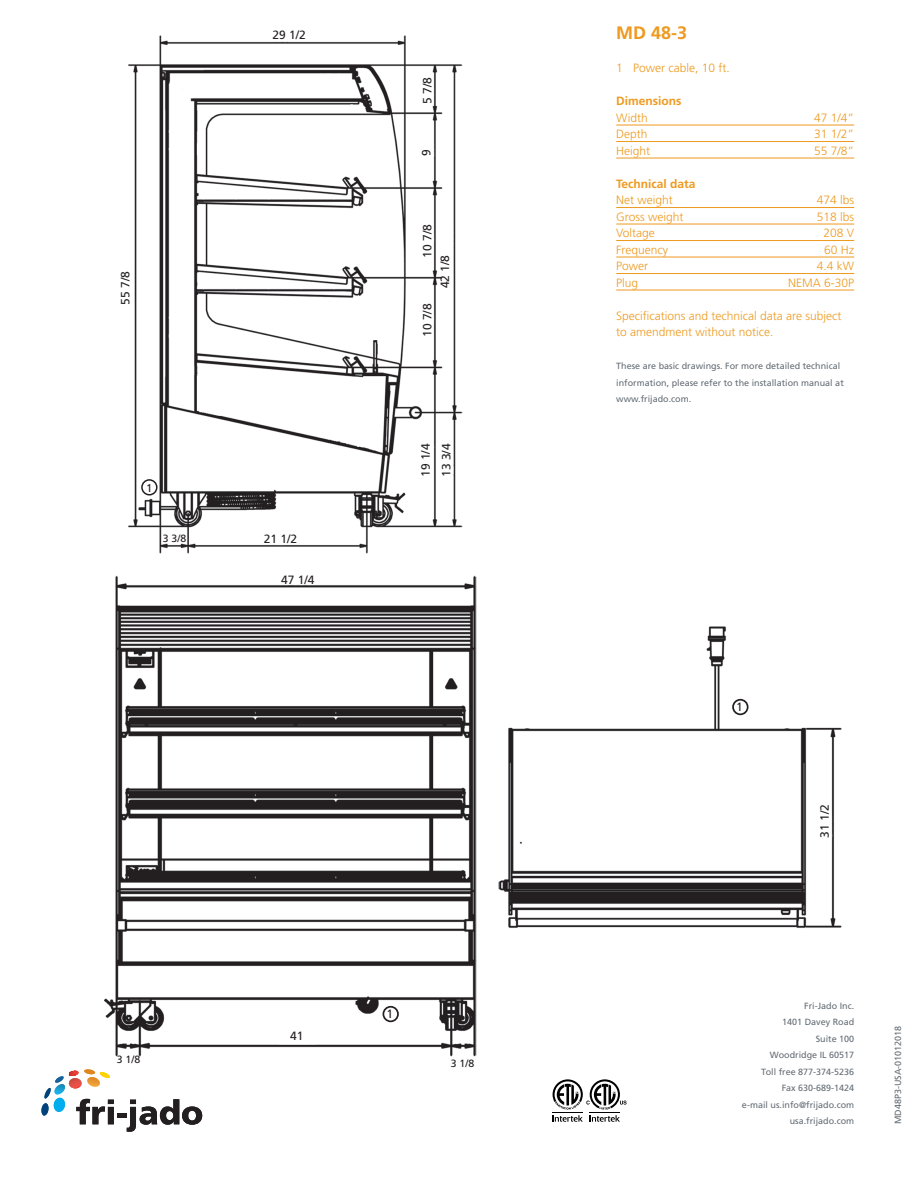
<style>
.page{position:relative;width:918px;height:1188px;background:#fff}
.page>*{position:absolute;margin:0;border:0;box-sizing:border-box;transform-origin:0 0}
.t1{font:700 18px "Frutiger LT Std";color:#ee9a20}
.t2{font:300 12px/16.5px "Frutiger LT Std";color:#ee9a20}
.t3{font:12px/20.7px "Frutiger LT Std";color:#231f20}
.t4{font:700 12px "Frutiger LT Std";color:#ee9a20}
.t5{font:11.25px "Frutiger LT Std";color:#231f20}
.t6{font:10.5px "Frutiger LT Std";color:#231f20}
.t7{font:9px/16.5px "Frutiger LT Std";color:#636d75}
</style>
<div class="page">
<svg style="left:41px;top:1069px;width:73px;height:55px"></svg>
<div style="left:117px;top:1113px;width:9px;height:5px;background:#231f20"></div>
<svg style="left:127px;top:1099px;width:75px;height:33px"></svg>
<svg style="left:553px;top:1079px;width:74px;height:43px"></svg>
<img style="left:498px;top:626px;width:344px;height:302px">
<img style="left:104px;top:575px;width:373px;height:482px">
<div style="left:383px;top:1006px;width:16px;height:16px;border:2px solid #231f20;border-radius:50%"></div>
<div style="left:732px;top:699px;width:17px;height:16px;border:2px solid #231f20;border-radius:50%"></div>
<img style="left:128px;top:35px;width:335px;height:519px">
<div style="left:141px;top:479px;width:17px;height:17px;border:2px solid #231f20;border-radius:50%"></div>
<hr style="left:616px;top:125px;width:238px;height:1px;background:#ee9a20">
<hr style="left:616px;top:141px;width:238px;height:1px;background:#ee9a20">
<hr style="left:616px;top:158px;width:238px;height:1px;background:#ee9a20">
<hr style="left:616px;top:207px;width:238px;height:1px;background:#ee9a20">
<hr style="left:616px;top:224px;width:238px;height:1px;background:#ee9a20">
<hr style="left:616px;top:240px;width:238px;height:1px;background:#ee9a20">
<hr style="left:616px;top:257px;width:238px;height:1px;background:#ee9a20">
<hr style="left:616px;top:273px;width:238px;height:1px;background:#ee9a20">
<hr style="left:616px;top:290px;width:238px;height:1px;background:#ee9a20">
<h2 class="t3" style="left:272px;top:25px;width:35px">29 1/2</h2>
<h2 class="t3" style="left:115px;top:305px;width:35px;rotate:-90deg">55 7/8</h2>
<p class="t5" style="left:146px;top:481px;width:8px">1</p>
<p class="t6" style="left:163px;top:532px;width:25px">3 3/8</p>
<h2 class="t3" style="left:264px;top:529px;width:35px">21 1/2</h2>
<h2 class="t3" style="left:281px;top:569px;width:35px">47 1/4</h2>
<h2 class="t3" style="left:417px;top:104px;width:28px;rotate:-90deg">5 7/8</h2>
<h2 class="t3" style="left:416px;top:156px;width:8px;rotate:-90deg">9</h2>
<h2 class="t3" style="left:417px;top:258px;width:35px;rotate:-90deg">10 7/8</h2>
<h2 class="t3" style="left:417px;top:337px;width:35px;rotate:-90deg">10 7/8</h2>
<h2 class="t3" style="left:435px;top:288px;width:35px;rotate:-90deg">42 1/8</h2>
<h2 class="t3" style="left:415px;top:477px;width:35px;rotate:-90deg">19 1/4<br>13 3/4</h2>
<p class="t6" style="left:117px;top:1053px;width:25px">3 1/8</p>
<h2 class="t3" style="left:290px;top:1026px;width:15px">41</h2>
<h2 class="t3" style="left:387px;top:1004px;width:8px">1</h2>
<p class="t6" style="left:451px;top:1057px;width:25px">3 1/8</p>
<h1 class="t1" style="left:616px;top:22px;width:73px">MD 48-3</h1>
<h2 class="t2" style="left:616px;top:60px;width:115px">1 Power cable, 10 ft.</h2>
<h2 class="t4" style="left:616px;top:94px;width:67px">Dimensions</h2>
<h2 class="t2" style="left:616px;top:110px;width:33px">Width</h2>
<h2 class="t2" style="left:814px;top:110px;width:42px">47 1/4”</h2>
<h2 class="t2" style="left:616px;top:126px;width:33px">Depth</h2>
<h2 class="t2" style="left:814px;top:126px;width:42px">31 1/2”</h2>
<h2 class="t2" style="left:616px;top:143px;width:36px">Height</h2>
<h2 class="t2" style="left:814px;top:143px;width:42px">55 7/8”</h2>
<h2 class="t4" style="left:616px;top:177px;width:81px">Technical data</h2>
<h2 class="t2" style="left:616px;top:192px;width:58px">Net weight</h2>
<h2 class="t2" style="left:817px;top:192px;width:39px">474 lbs</h2>
<h2 class="t2" style="left:616px;top:209px;width:69px">Gross weight</h2>
<h2 class="t2" style="left:817px;top:209px;width:39px">518 lbs</h2>
<h2 class="t2" style="left:616px;top:225px;width:40px">Voltage</h2>
<h2 class="t2" style="left:824px;top:225px;width:32px">208 V</h2>
<h2 class="t2" style="left:616px;top:242px;width:53px">Frequency</h2>
<h2 class="t2" style="left:824px;top:242px;width:32px">60 Hz</h2>
<h2 class="t2" style="left:616px;top:258px;width:34px">Power</h2>
<h2 class="t2" style="left:817px;top:258px;width:39px">4.4 kW</h2>
<h2 class="t2" style="left:616px;top:275px;width:24px">Plug</h2>
<h2 class="t2" style="left:788px;top:275px;width:68px">NEMA 6-30P</h2>
<h2 class="t2" style="left:616px;top:308px;width:227px">Specifications and technical data are subject to amendment without notice.</h2>
<p class="t7" style="left:616px;top:358px;width:229px">These are basic drawings. For more detailed technical information, please refer to the installation manual at www.frijado.com.</p>
<h2 class="t3" style="left:736px;top:697px;width:8px">1</h2>
<h2 class="t3" style="left:815px;top:838px;width:35px;rotate:-90deg">31 1/2</h2>
<p class="t7" style="left:742px;top:997px;width:114px;text-align:right">Fri-Jado Inc.<br>1401 Davey Road<br>Suite 100<br>Woodridge IL 60517<br>Toll free 877-374-5236<br>Fax 630-689-1424<br>e-mail us.info@frijado.com usa.frijado.com</p>
<p class="t7" style="left:890px;top:1124px;width:100px;rotate:-90deg">MD48P3-USA-01012018</p>
</div>
